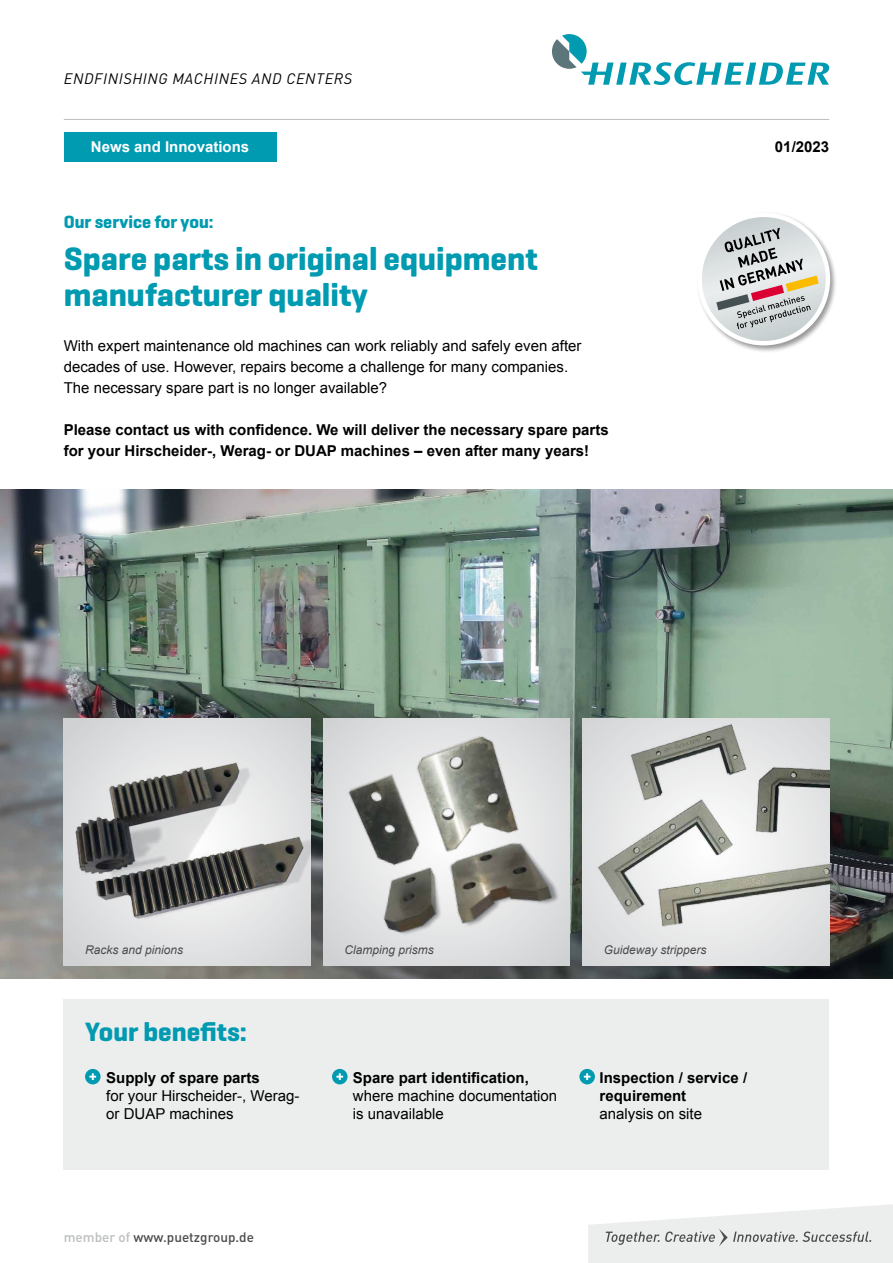
<style>
.page{position:relative;width:893px;height:1263px;background:#fff}
.page>*{position:absolute;margin:0;border:0;box-sizing:border-box;transform-origin:0 0}
.t1{font:700 33px/36px "Geogrotesque";color:#009ab1}
.t2{font:700 27px "Geogrotesque";color:#009ab1}
.t3{font:700 18px "Geogrotesque";color:#009ab1}
.t4{font:15px/18px "Arial";color:#000}
.t5{font:700 15px/18px "Arial";color:#000}
.t6{font:italic 15px "DIN Pro";letter-spacing:.04em;color:#000}
.t7{font:700 15px "Arial";color:#fff}
.t8{font:500 13.5px "DIN Pro";color:#4b4b4d}
.t9{font:italic 12px "Arial";color:#4b4b4d}
.s1{color:#bbbdbe}
</style>
<div class="page">
<hr style="left:64px;top:119px;width:765px;height:1px;background:#bbbdbe">
<svg style="left:588px;top:1204px;width:305px;height:59px"></svg>
<div style="left:64px;top:132px;width:212px;height:30px;background:#009ab1"></div>
<svg style="left:552px;top:34px;width:277px;height:51px"></svg>
<div style="left:696px;top:211px;width:142px;height:142px;background:#000;opacity:.4"></div>
<div style="left:697px;top:213px;width:133px;height:132px;background:#fff;border-radius:50%"></div>
<img style="left:702px;top:217px;width:124px;height:124px;border-radius:62px">
<svg style="left:716px;top:228px;width:103px;height:101px;background:#c0bdba"></svg>
<img style="left:0;top:489px;width:893px;height:489px">
<div style="left:64px;top:719px;width:246px;height:246px;background:#dddedf"></div>
<img style="left:76px;top:762px;width:234px;height:157px">
<div style="left:323px;top:719px;width:247px;height:246px;background:#dcddde"></div>
<img style="left:348px;top:736px;width:210px;height:200px">
<div style="left:583px;top:719px;width:246px;height:246px;background:#e0e1e2"></div>
<img style="left:598px;top:724px;width:231px;height:203px">
<div style="left:64px;top:999px;width:765px;height:170px;background:#eceded"></div>
<div style="left:85px;top:1069px;width:16px;height:15px;background:#009ab1;border-radius:50%"></div>
<svg style="left:89px;top:1073px;width:7px;height:7px"></svg>
<div style="left:579px;top:1069px;width:16px;height:15px;background:#009ab1;border-radius:50%"></div>
<svg style="left:584px;top:1073px;width:7px;height:7px"></svg>
<div style="left:332px;top:1069px;width:16px;height:15px;background:#009ab1;border-radius:50%"></div>
<svg style="left:336px;top:1073px;width:7px;height:7px"></svg>
<p class="t6" style="left:64px;top:69px;width:290px">ENDFINISHING MACHINES AND CENTERS</p>
<p class="t7" style="left:91px;top:137px;width:160px">News and Innovations</p>
<p class="t5" style="left:775px;top:138px;width:56px">01/2023</p>
<p class="t3" style="left:64px;top:211px;width:151px">Our service for you:</p>
<h1 class="t1" style="left:64px;top:241px;width:475px">Spare parts in original equipment manufacturer quality</h1>
<p class="t4" style="left:64px;top:336px;width:519px;line-height:21px">With expert maintenance old machines can work reliably and safely even after decades of use. However, repairs become a challenge for many companies.<br>The necessary spare part is no longer available?</p>
<p class="t5" style="left:64px;top:420px;width:546px;line-height:21px">Please contact us with confidence. We will deliver the necessary spare parts for your Hirscheider-, Werag- or DUAP machines – even after many years!</p>
<p class="t9" style="left:85px;top:942px;width:100px">Racks and pinions</p>
<p class="t9" style="left:344px;top:942px;width:91px">Clamping prisms</p>
<p class="t9" style="left:604px;top:942px;width:104px">Guideway strippers</p>
<h2 class="t2" style="left:85px;top:1015px;width:163px">Your benefits:</h2>
<p class="t5" style="left:106px;top:1070px;width:155px">Supply of spare parts</p>
<p class="t4" style="left:106px;top:1087px;width:195px">for your Hirscheider-, Werag&shy;or DUAP machines</p>
<p class="t8" style="left:64px;top:1228px;width:192px"><span class="s1">member of</span> www.puetzgroup.de</p>
<p class="t5" style="left:353px;top:1070px;width:177px">Spare part identification,</p>
<p class="t4" style="left:353px;top:1087px;width:206px">where machine documentation is unavailable</p>
<p class="t5" style="left:600px;top:1070px;width:149px">Inspection / service / requirement</p>
<p class="t4" style="left:600px;top:1105px;width:104px">analysis on site</p>
</div>
